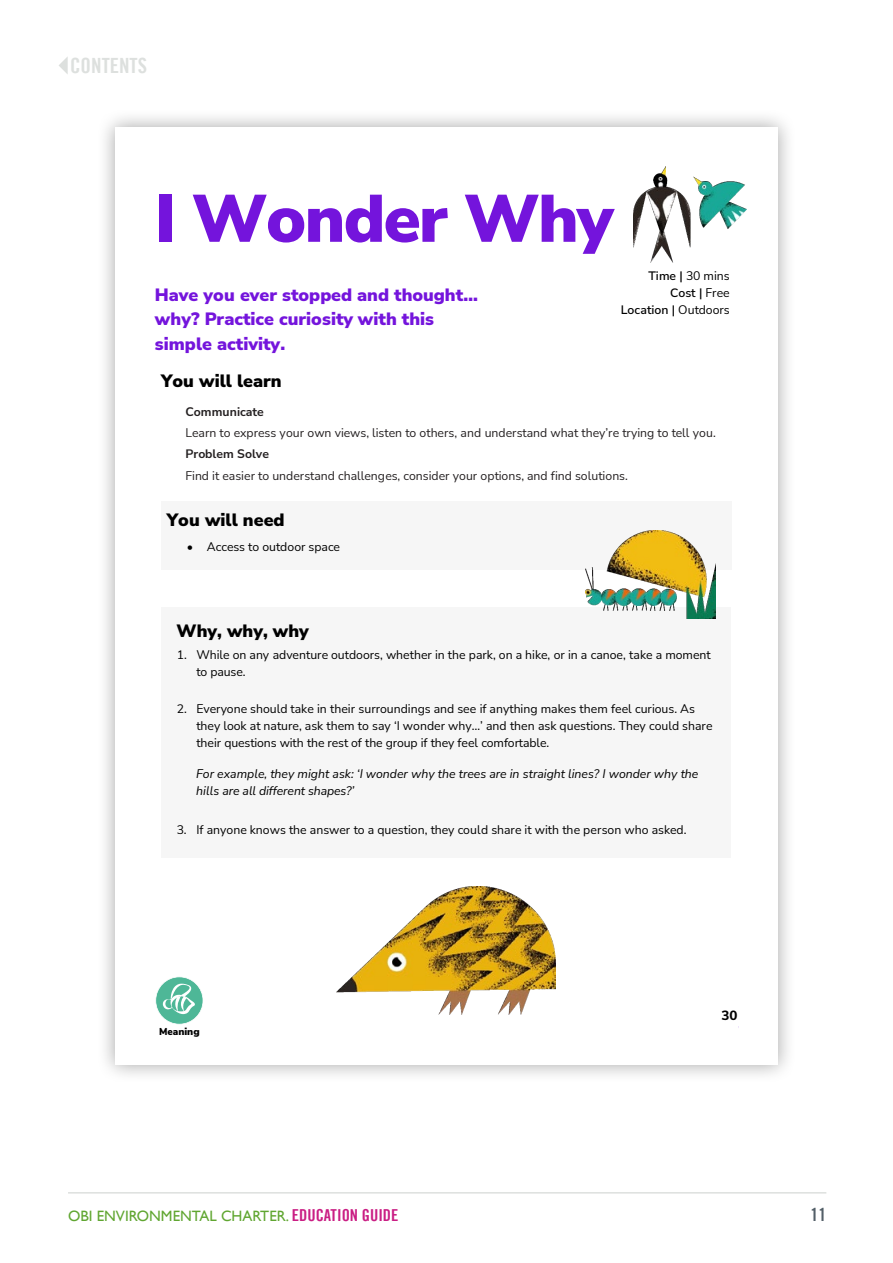
<style>
.page{position:relative;width:893px;height:1263px;background:#fff}
.page>*{position:absolute;margin:0;border:0;box-sizing:border-box;transform-origin:0 0}
.t1{font:900 66.9px "Nunito Sans";letter-spacing:-.025em;color:#7414dc}
.t2{font:21px "Trade Gothic Bold Cond Twenty";color:#dde0de}
.t3{font:18px "Trade Gothic Bold Cond Twenty";color:#525e67}
.t4{font:900 17.85px/24.3px "Nunito Sans";color:#7414dc}
.t5{font:900 17.85px "Nunito Sans";color:#000}
.t6{font:15px "Gill Sans";color:#60a631}
.t7{font:800 13.35px "Nunito Sans";color:#000}
.t8{font:12.3px/16.6px "Nunito Sans";color:#000}
.t9{font:12.3px "Nunito Sans";color:#231f20}
.t10{font:italic 12.3px/16.6px "Nunito Sans";color:#000}
.t11{font:600 12.3px/16.6px "Nunito Sans";color:#000;text-align:right}
.t12{font:700 12.3px "Nunito Sans";color:#231f20}
.t13{font:900 10.05px "Nunito Sans";color:#000}
.s1{font-weight:400}
.s2{font-style:inherit}
.s3{font-family:"Trade Gothic Bold Cond Twenty";font-size:16.5px;color:#ca1e84}
</style>
<div class="page">
<hr style="left:68px;top:1192px;width:758px;height:1px;background:#dde0de">
<div style="left:96px;top:108px;width:701px;height:976px;background:#000;opacity:.35"></div>
<div style="left:115px;top:127px;width:663px;height:938px;background:#fff"></div>
<div style="left:161px;top:501px;width:571px;height:38px;background:#f6f6f6"></div>
<div style="left:161px;top:539px;width:571px;height:31px;background:#f6f6f6"></div>
<img style="left:336px;top:887px;width:220px;height:127px">
<div style="left:162px;top:607px;width:569px;height:251px;background:#f6f6f6"></div>
<img style="left:633px;top:167px;width:114px;height:96px">
<img style="left:586px;top:531px;width:129px;height:87px">
<svg style="left:155px;top:976px;width:48px;height:48px"></svg>
<svg style="left:59px;top:57px;width:9px;height:17px"></svg>
<h2 class="t2" style="left:70px;top:53px;width:78px">CONTENTS</h2>
<h1 class="t1" style="left:155px;top:171px;width:460px">I Wonder Why</h1>
<h3 class="t4" style="left:155px;top:282px;width:324px">Have you ever stopped and thought… why? Practice curiosity with this simple activity.</h3>
<h3 class="t5" style="left:161px;top:368px;width:122px">You will learn</h3>
<p class="t12" style="left:186px;top:403px;width:80px">Communicate</p>
<p class="t9" style="left:186px;top:424px;width:532px">Learn to express your own views, listen to others, and understand what they’re trying to tell you.</p>
<p class="t12" style="left:186px;top:446px;width:85px">Problem Solve</p>
<p class="t9" style="left:186px;top:467px;width:444px">Find it easier to understand challenges, consider your options, and find solutions.</p>
<h3 class="t5" style="left:167px;top:507px;width:119px">You will need</h3>
<p class="t8" style="left:187px;top:538px;width:155px">• Access to outdoor space</p>
<p class="t11" style="left:621px;top:267px;width:110px">Time | <span class="s1">30 mins<br></span>Cost | <span class="s1">Free<br></span>Location | <span class="s1">Outdoors</span></p>
<h3 class="t5" style="left:177px;top:618px;width:134px">Why, why, why</h3>
<p class="t8" style="left:196px;top:646px;width:516px;text-indent:-20px"><span class="s2">1.</span> While on any adventure outdoors, whether in the park, on a hike, or in a canoe, take a moment to pause.</p>
<p class="t8" style="left:196px;top:700px;width:518px;text-indent:-20px"><span class="s2">2.</span> Everyone should take in their surroundings and see if anything makes them feel curious. As they look at nature, ask them to say ‘I wonder why…’ and then ask questions. They could share their questions with the rest of the group if they feel comfortable.</p>
<p class="t10" style="left:196px;top:765px;width:504px">For example, they might ask: ‘I wonder why the trees are in straight lines? I wonder why the hills are all different shapes?’</p>
<p class="t8" style="left:177px;top:821px;width:511px">3. If anyone knows the answer to a question, they could share it with the person who asked.</p>
<p class="t13" style="left:159px;top:1024px;width:42px">Meaning</p>
<p class="t7" style="left:722px;top:1005px;width:18px">30</p>
<p class="t6" style="left:68px;top:1206px;width:332px">OBI ENVIRONMENTAL CHARTER. <span class="s3">EDUCATION GUIDE</span></p>
<h3 class="t3" style="left:810px;top:1204px;width:17px">11</h3>
</div>
